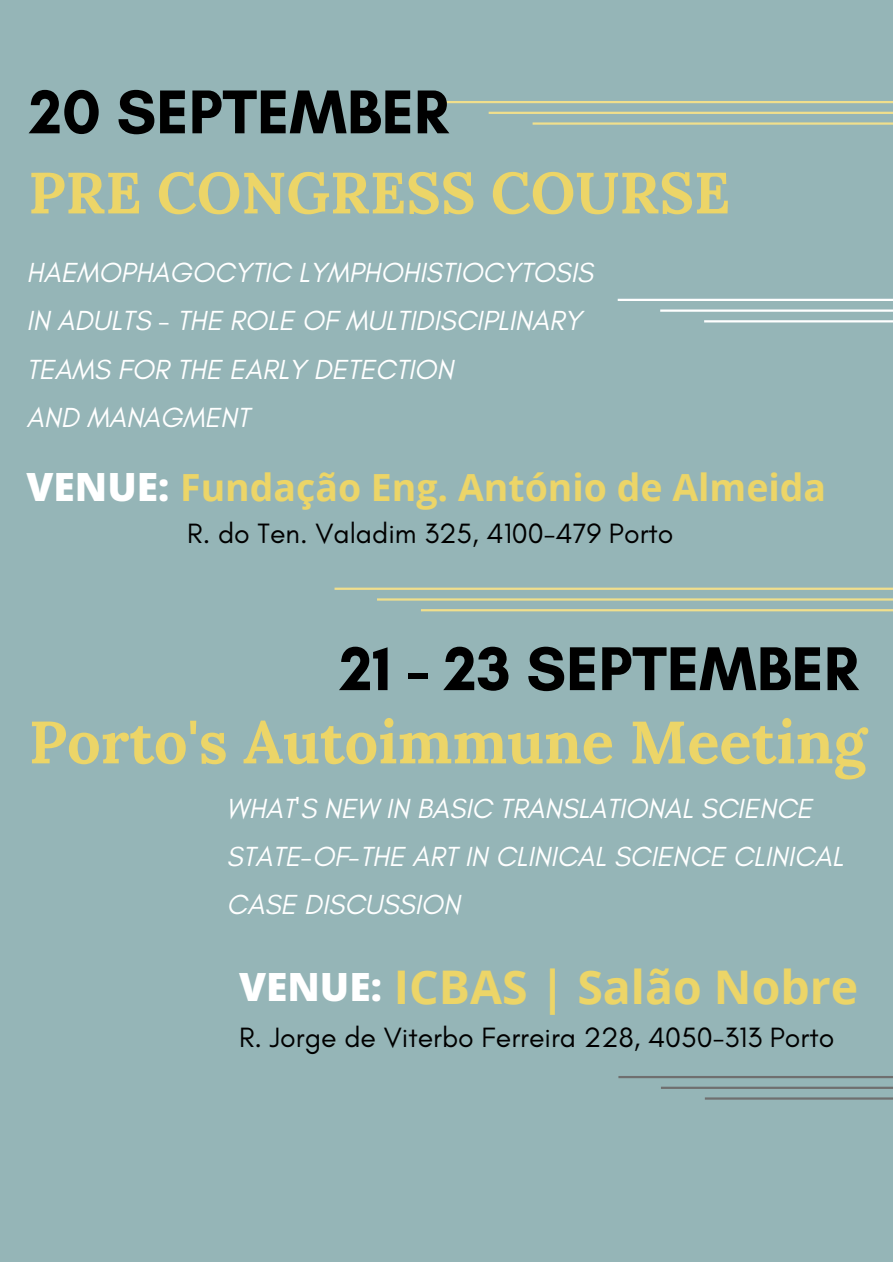
<style>
.page{position:relative;width:893px;height:1264px;background:#fff}
.page>*{position:absolute;margin:0;border:0;box-sizing:border-box;transform-origin:0 0}
.t1{font:700 63px "Glacial Indifference";color:#000}
.t2{font:700 59.55px "Lora";color:#ecd568}
.t3{font:700 58.05px "Lora";color:#ecd568}
.t4{font:700 46.35px "Open Sans";color:#ecd568}
.t5{font:800 39px "Open Sans";color:#fff}
.t6{font:700 37.35px "Open Sans";color:#ecd568}
.t7{font:28.5px "Glacial Indifference";color:#000}
.t8{font:italic 28.05px/47.7px "Glacial Indifference";color:#fff}
.s1{font-weight:800;font-size:39px;color:#fff}
</style>
<div class="page">
<div style="left:0;top:0;width:892px;height:1261px;background:#95b5b7"></div>
<hr style="left:618px;top:1075px;width:274px;height:3px;background:#424242">
<hr style="left:661px;top:1086px;width:231px;height:2px;background:#424242">
<hr style="left:704px;top:1097px;width:188px;height:2px;background:#424242">
<hr style="left:617px;top:299px;width:275px;height:2px;background:#fff">
<hr style="left:660px;top:309px;width:232px;height:3px;background:#fff">
<hr style="left:704px;top:320px;width:188px;height:2px;background:#fff">
<hr style="left:446px;top:101px;width:446px;height:2px;background:#ecd568">
<hr style="left:488px;top:112px;width:404px;height:2px;background:#ecd568">
<hr style="left:532px;top:122px;width:360px;height:3px;background:#ecd568">
<hr style="left:334px;top:587px;width:558px;height:3px;background:#ecd568">
<hr style="left:377px;top:598px;width:515px;height:2px;background:#ecd568">
<hr style="left:421px;top:609px;width:471px;height:2px;background:#ecd568">
<p class="t1" style="left:30px;top:73px;width:420px">20 SEPTEMBER</p>
<p class="t3" style="left:28px;top:155px;width:703px">PRE CONGRESS COURSE</p>
<p class="t8" style="left:27px;top:248px;width:568px">HAEMOPHAGOCYTIC LYMPHOHISTIOCYTOSIS</p>
<p class="t8" style="left:27px;top:296px;width:556px;line-height:48.3px">IN ADULTS - THE ROLE OF MULTIDISCIPLINARY<br>TEAMS FOR THE EARLY DETECTION</p>
<p class="t8" style="left:27px;top:393px;width:224px">AND MANAGMENT</p>
<p class="t6" style="left:27px;top:461px;width:801px"><span class="s1">VENUE:</span> Fundação Eng. António de Almeida</p>
<p class="t7" style="left:187px;top:516px;width:487px">R. do Ten. Valadim 325, 4100-479 Porto</p>
<p class="t1" style="left:340px;top:630px;width:520px">21 - 23 SEPTEMBER</p>
<p class="t2" style="left:29px;top:703px;width:839px">Porto's Autoimmune Meeting</p>
<p class="t8" style="left:227px;top:784px;width:618px">WHAT'S NEW IN BASIC TRANSLATIONAL SCIENCE<br>STATE-OF-THE ART IN CLINICAL SCIENCE CLINICAL<br>CASE DISCUSSION</p>
<p class="t5" style="left:239px;top:959px;width:144px">VENUE:</p>
<p class="t4" style="left:394px;top:954px;width:466px">ICBAS | Salão Nobre</p>
<p class="t7" style="left:239px;top:1020px;width:596px">R. Jorge de Viterbo Ferreira 228, 4050-313 Porto</p>
</div>
